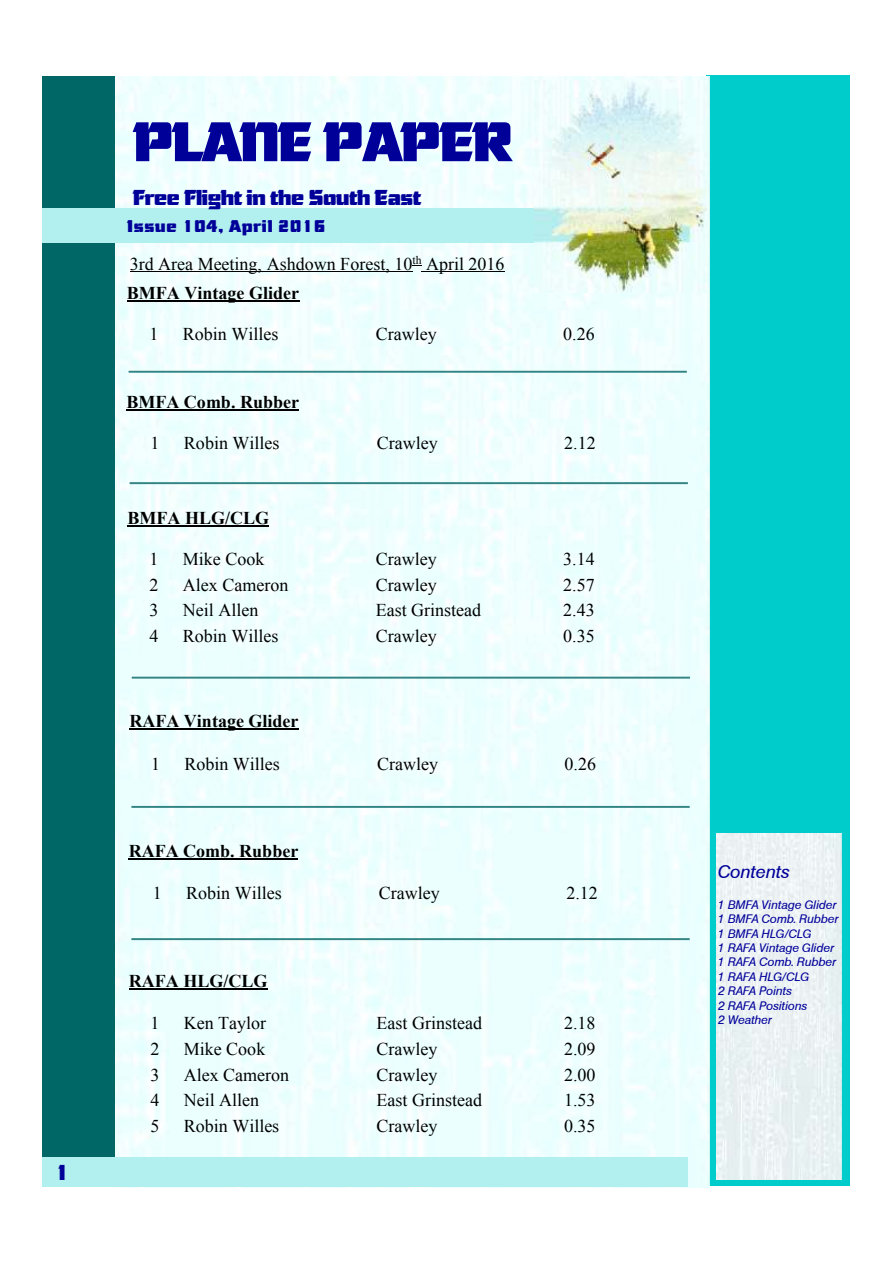
<style>
.page{position:relative;width:893px;height:1263px;background:#fff}
.page>*{position:absolute;margin:0;border:0;box-sizing:border-box;transform-origin:0 0}
.t1{font:54px "Ultra Serif SF";letter-spacing:-.02em;color:#009}
.t2{font:21px "Ultra Serif SF";letter-spacing:-.02em;color:#009}
.t3{font:18px/29.7px "Times New Roman";color:#000}
.t4{font:700 18px "Times New Roman";color:#000}
.t5{font:18px "Basic Sans SF Italic";color:#009}
.t6{font:16.5px "Ultra Serif SF";letter-spacing:.05em;color:#009}
.t7{font:12px/14.4px "Basic Sans SF Italic";color:#009}
.s1{font-weight:700}
</style>
<div class="page">
<div style="left:706px;top:76px;width:144px;height:1110px;background:#0cc"></div>
<div style="left:43px;top:76px;width:73px;height:1110px;background:#066"></div>
<img style="left:116px;top:76px;width:594px;height:1111px">
<div style="left:43px;top:208px;width:644px;height:34px;background:#b2efef"></div>
<hr style="left:130px;top:482px;width:558px;height:2px;background:#338484">
<div style="left:43px;top:1157px;width:645px;height:30px;background:#b2efef"></div>
<img style="left:717px;top:834px;width:124px;height:346px">
<img style="left:534px;top:80px;width:174px;height:212px">
<hr style="left:130px;top:271px;width:282px;height:1px;background:#000">
<hr style="left:422px;top:271px;width:83px;height:1px;background:#000">
<hr style="left:129px;top:371px;width:558px;height:2px;background:#338484">
<hr style="left:132px;top:677px;width:558px;height:2px;background:#338484">
<hr style="left:127px;top:301px;width:172px;height:1px;background:#000">
<hr style="left:128px;top:525px;width:141px;height:2px;background:#000">
<hr style="left:126px;top:409px;width:173px;height:2px;background:#000">
<hr style="left:129px;top:728px;width:169px;height:1px;background:#000">
<hr style="left:131px;top:938px;width:559px;height:2px;background:#338484">
<hr style="left:131px;top:806px;width:559px;height:2px;background:#338484">
<hr style="left:129px;top:858px;width:169px;height:2px;background:#000">
<hr style="left:129px;top:988px;width:138px;height:2px;background:#000">
<p class="t2" style="left:55px;top:1159px;width:16px">1</p>
<h1 class="t1" style="left:134px;top:109px;width:380px">PLANE PAPER</h1>
<p class="t2" style="left:133px;top:184px;width:289px">Free Flight in the South East</p>
<p class="t6" style="left:127px;top:216px;width:200px">Issue 104, April 2016</p>
<p class="t3" style="left:127px;top:251px;width:379px">3rd Area Meeting, Ashdown Forest, 10<sup>th</sup> April 2016<br><span class="s1">BMFA Vintage Glider</span></p>
<p class="t3" style="left:150px;top:320px;width:10px">1</p>
<p class="t3" style="left:183px;top:320px;width:97px">Robin Willes</p>
<p class="t3" style="left:376px;top:320px;width:62px">Crawley</p>
<p class="t3" style="left:563px;top:320px;width:33px">0.26</p>
<p class="t4" style="left:126px;top:396px;width:174px">BMFA Comb. Rubber</p>
<p class="t3" style="left:151px;top:430px;width:10px">1</p>
<p class="t3" style="left:184px;top:430px;width:97px">Robin Willes</p>
<p class="t3" style="left:377px;top:430px;width:62px">Crawley</p>
<p class="t3" style="left:564px;top:430px;width:33px">2.12</p>
<p class="t4" style="left:128px;top:512px;width:143px">BMFA HLG/CLG</p>
<p class="t3" style="left:150px;top:546px;width:10px">1</p>
<p class="t3" style="left:183px;top:546px;width:83px">Mike Cook</p>
<p class="t3" style="left:376px;top:546px;width:62px">Crawley</p>
<p class="t3" style="left:563px;top:546px;width:33px">3.14</p>
<p class="t3" style="left:150px;top:572px;width:10px">2</p>
<p class="t3" style="left:183px;top:572px;width:107px">Alex Cameron</p>
<p class="t3" style="left:376px;top:572px;width:62px">Crawley</p>
<p class="t3" style="left:563px;top:572px;width:33px">2.57</p>
<p class="t3" style="left:150px;top:597px;width:10px">3</p>
<p class="t3" style="left:183px;top:597px;width:77px">Neil Allen</p>
<p class="t3" style="left:376px;top:597px;width:107px">East Grinstead</p>
<p class="t3" style="left:563px;top:597px;width:33px">2.43</p>
<p class="t3" style="left:150px;top:623px;width:10px">4</p>
<p class="t3" style="left:183px;top:623px;width:97px">Robin Willes</p>
<p class="t3" style="left:376px;top:623px;width:62px">Crawley</p>
<p class="t3" style="left:563px;top:623px;width:33px">0.35</p>
<p class="t4" style="left:129px;top:714px;width:171px">RAFA Vintage Glider</p>
<p class="t3" style="left:151px;top:751px;width:10px">1</p>
<p class="t3" style="left:184px;top:751px;width:97px">Robin Willes</p>
<p class="t3" style="left:377px;top:751px;width:62px">Crawley</p>
<p class="t3" style="left:565px;top:751px;width:33px">0.26</p>
<p class="t4" style="left:129px;top:845px;width:171px">RAFA Comb. Rubber</p>
<p class="t3" style="left:153px;top:879px;width:10px">1</p>
<p class="t3" style="left:186px;top:879px;width:97px">Robin Willes</p>
<p class="t3" style="left:379px;top:879px;width:62px">Crawley</p>
<p class="t3" style="left:566px;top:879px;width:33px">2.12</p>
<p class="t4" style="left:129px;top:975px;width:140px">RAFA HLG/CLG</p>
<p class="t3" style="left:150px;top:1010px;width:10px">1</p>
<p class="t3" style="left:184px;top:1010px;width:84px">Ken Taylor</p>
<p class="t3" style="left:377px;top:1010px;width:107px">East Grinstead</p>
<p class="t3" style="left:564px;top:1010px;width:33px">2.18</p>
<p class="t3" style="left:150px;top:1036px;width:10px">2</p>
<p class="t3" style="left:184px;top:1036px;width:83px">Mike Cook</p>
<p class="t3" style="left:377px;top:1036px;width:62px">Crawley</p>
<p class="t3" style="left:564px;top:1036px;width:33px">2.09</p>
<p class="t3" style="left:150px;top:1061px;width:10px">3</p>
<p class="t3" style="left:184px;top:1061px;width:107px">Alex Cameron</p>
<p class="t3" style="left:377px;top:1061px;width:62px">Crawley</p>
<p class="t3" style="left:564px;top:1061px;width:33px">2.00</p>
<p class="t3" style="left:150px;top:1087px;width:10px">4</p>
<p class="t3" style="left:184px;top:1087px;width:77px">Neil Allen</p>
<p class="t3" style="left:377px;top:1087px;width:107px">East Grinstead</p>
<p class="t3" style="left:564px;top:1087px;width:33px">1.53</p>
<p class="t3" style="left:150px;top:1113px;width:10px">5</p>
<p class="t3" style="left:184px;top:1113px;width:97px">Robin Willes</p>
<p class="t3" style="left:377px;top:1113px;width:62px">Crawley</p>
<p class="t3" style="left:564px;top:1113px;width:33px">0.35</p>
<p class="t5" style="left:718px;top:865px;width:73px">Contents</p>
<p class="t7" style="left:718px;top:898px;width:122px">1 BMFA Vintage Glider<br>1 BMFA Comb. Rubber<br>1 BMFA HLG/CLG<br>1 RAFA Vintage Glider<br>1 RAFA Comb. Rubber<br>1 RAFA HLG/CLG<br>2 RAFA Points<br>2 RAFA Positions<br>2 Weather</p>
</div>
